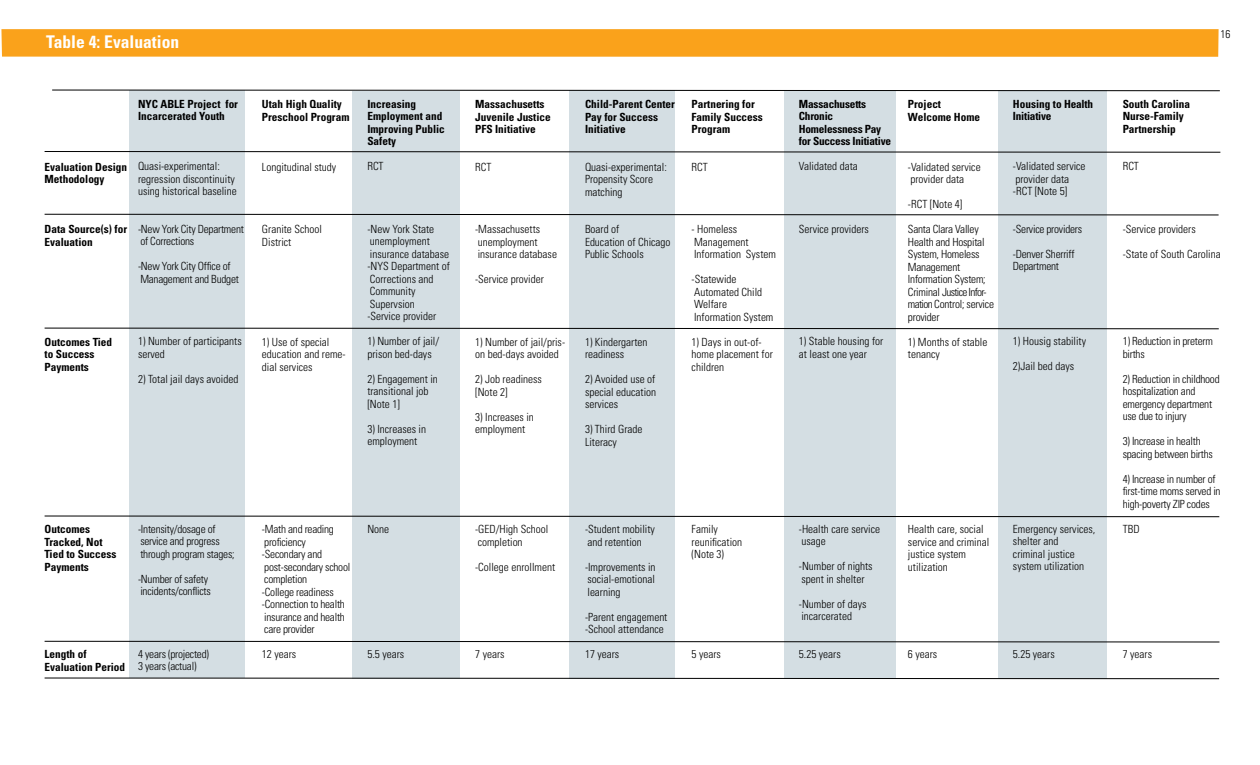
<style>
.page{position:relative;width:1260px;height:765px;background:#fff}
.page>*{position:absolute;margin:0;border:0;box-sizing:border-box;transform-origin:0 0}
.t1{font:700 condensed 17.5px "Univers";color:#fff}
.t2{font:300 condensed 11.25px/12.5px "Univers";color:#000}
.t3{font:300 condensed 11.25px/12.5px "Univers";letter-spacing:-.02em;color:#000}
.t4{font:700 condensed 11.25px/12.5px "Univers";color:#000}
.t5{font:700 condensed 11.25px/12.5px "Univers";letter-spacing:-.02em;color:#000}
</style>
<div class="page">
<div style="left:129px;top:90px;width:116px;height:588px;background:#d4dee3"></div>
<div style="left:353px;top:91px;width:107px;height:587px;background:#d4dee3"></div>
<div style="left:569px;top:91px;width:106px;height:588px;background:#d4dee3"></div>
<div style="left:785px;top:91px;width:111px;height:587px;background:#d4dee3"></div>
<div style="left:998px;top:91px;width:109px;height:588px;background:#d4dee3"></div>
<svg style="left:52px;top:89px;width:1168px;height:2px"></svg>
<svg style="left:44px;top:151px;width:1177px;height:2px"></svg>
<svg style="left:44px;top:214px;width:1175px;height:2px"></svg>
<svg style="left:44px;top:327px;width:1175px;height:2px"></svg>
<svg style="left:44px;top:515px;width:1176px;height:2px"></svg>
<svg style="left:44px;top:677px;width:1176px;height:2px"></svg>
<svg style="left:44px;top:641px;width:1176px;height:2px"></svg>
<svg style="left:1px;top:29px;width:1218px;height:28px"></svg>
<h1 class="t1" style="left:46px;top:31px;width:134px">Table 4: Evaluation</h1>
<p class="t4" style="left:138px;top:98px;width:102px">NYC ABLE Project for<br>Incarcerated Youth</p>
<p class="t4" style="left:45px;top:161px;width:84px">Evaluation Design<br>Methodology</p>
<p class="t4" style="left:45px;top:223px;width:84px">Data Source(s) for<br>Evaluation</p>
<p class="t2" style="left:138px;top:160px;width:100px">Quasi-experimental: regression discontinuity using historical baseline</p>
<p class="t3" style="left:138px;top:223px;width:107px">-New York City Department of Corrections</p>
<p class="t3" style="left:138px;top:260px;width:102px">-New York City Office of<br>Management and Budget</p>
<p class="t4" style="left:45px;top:336px;width:69px">Outcomes Tied to Success<br>Payments</p>
<p class="t2" style="left:138px;top:335px;width:105px">1) Number of participants served</p>
<p class="t2" style="left:138px;top:373px;width:102px">2) Total jail days avoided</p>
<p class="t4" style="left:262px;top:98px;width:89px">Utah High Quality<br>Preschool Program</p>
<p class="t2" style="left:262px;top:161px;width:76px">Longitudinal study</p>
<p class="t4" style="left:367px;top:98px;width:79px">Increasing<br>Employment and<br>Improving Public<br>Safety</p>
<p class="t2" style="left:367px;top:160px;width:18px">RCT</p>
<p class="t2" style="left:262px;top:223px;width:61px">Granite School<br>District</p>
<p class="t2" style="left:262px;top:336px;width:85px">1) Use of special education and reme&shy;dial services</p>
<p class="t2" style="left:367px;top:223px;width:84px">-New York State unemployment insurance database -NYS Department of<br>Corrections and<br>Community<br>Supervsion<br>-Service provider</p>
<p class="t2" style="left:367px;top:335px;width:73px">1) Number of jail/ prison bed-days</p>
<p class="t2" style="left:367px;top:373px;width:72px">2) Engagement in transitional job [Note 1]</p>
<p class="t2" style="left:367px;top:423px;width:60px">3) Increases in employment</p>
<p class="t4" style="left:475px;top:98px;width:77px">Massachusetts<br>Juvenile Justice<br>PFS Initiative</p>
<p class="t2" style="left:475px;top:160px;width:18px">RCT</p>
<p class="t2" style="left:475px;top:223px;width:83px">-Massachusetts unemployment insurance database</p>
<p class="t2" style="left:475px;top:273px;width:70px">-Service provider</p>
<p class="t2" style="left:475px;top:335px;width:91px">1) Number of jail/pris&shy;on bed-days avoided</p>
<p class="t2" style="left:475px;top:373px;width:68px">2) Job readiness [Note 2]</p>
<p class="t2" style="left:475px;top:410px;width:60px">3) Increases in employment</p>
<p class="t4" style="left:585px;top:98px;width:92px">Child-Parent Center<br>Pay for Success<br>Initiative</p>
<p class="t2" style="left:585px;top:161px;width:83px">Quasi-experimental:<br>Propensity Score matching</p>
<p class="t2" style="left:585px;top:223px;width:87px">Board of<br>Education of Chicago<br>Public Schools</p>
<p class="t2" style="left:585px;top:336px;width:64px">1) Kindergarten readiness</p>
<p class="t2" style="left:585px;top:373px;width:73px;text-align:justify">2) Avoided use of special education services</p>
<p class="t2" style="left:585px;top:423px;width:59px">3) Third Grade<br>Literacy</p>
<p class="t4" style="left:692px;top:98px;width:73px">Partnering for<br>Family Success<br>Program</p>
<p class="t2" style="left:692px;top:161px;width:18px">RCT</p>
<p class="t2" style="left:692px;top:223px;width:86px">- Homeless<br>Management<br>Information System</p>
<p class="t2" style="left:692px;top:273px;width:83px">-Statewide<br>Automated Child<br>Welfare<br>Information System</p>
<p class="t2" style="left:692px;top:336px;width:83px">1) Days in out-of&shy;home placement for children</p>
<p class="t5" style="left:799px;top:98px;width:94px">Massachusetts<br>Chronic<br>Homelessness Pay for Success Initiative</p>
<p class="t2" style="left:799px;top:160px;width:60px">Validated data</p>
<p class="t2" style="left:799px;top:223px;width:71px">Service providers</p>
<p class="t2" style="left:799px;top:335px;width:86px">1) Stable housing for at least one year</p>
<p class="t4" style="left:908px;top:98px;width:74px">Project<br>Welcome Home</p>
<p class="t2" style="left:908px;top:161px;width:74px">-Validated service provider data</p>
<p class="t2" style="left:908px;top:198px;width:56px">-RCT [Note 4]</p>
<p class="t3" style="left:908px;top:223px;width:88px">Santa Clara Valley<br>Health and Hospital<br>System, Homeless<br>Management<br>Information System;<br>Criminal Justice Infor&shy;mation Control; service provider</p>
<p class="t2" style="left:908px;top:336px;width:81px">1) Months of stable tenancy</p>
<p class="t5" style="left:1013px;top:98px;width:82px">Housing to Health<br>Initiative</p>
<p class="t2" style="left:1013px;top:160px;width:74px">-Validated service provider data -RCT [Note 5]</p>
<p class="t3" style="left:1013px;top:223px;width:71px">-Service providers</p>
<p class="t3" style="left:1013px;top:248px;width:63px">-Denver Sherriff<br>Department</p>
<p class="t2" style="left:1013px;top:335px;width:75px">1) Housig stability</p>
<p class="t2" style="left:1013px;top:360px;width:63px">2)Jail bed days</p>
<p class="t4" style="left:45px;top:523px;width:73px">Outcomes<br>Tracked, Not<br>Tied to Success<br>Payments</p>
<p class="t3" style="left:138px;top:523px;width:98px">-Intensity/dosage of service and progress through program stages;</p>
<p class="t3" style="left:138px;top:573px;width:74px">-Number of safety incidents/conflicts</p>
<p class="t4" style="left:45px;top:648px;width:82px">Length of<br>Evaluation Period</p>
<p class="t3" style="left:138px;top:648px;width:72px">4 years (projected)<br>3 years (actual)</p>
<p class="t3" style="left:262px;top:523px;width:90px">-Math and reading proficiency<br>-Secondary and post-secondary school completion<br>-College readiness -Connection to health insurance and health care provider</p>
<p class="t2" style="left:262px;top:648px;width:36px">12 years</p>
<p class="t2" style="left:367px;top:523px;width:23px">None</p>
<p class="t2" style="left:367px;top:648px;width:38px">5.5 years</p>
<p class="t2" style="left:475px;top:523px;width:75px">-GED/High School completion</p>
<p class="t2" style="left:475px;top:560px;width:81px">-College enrollment</p>
<p class="t2" style="left:475px;top:648px;width:31px">7 years</p>
<p class="t2" style="left:585px;top:523px;width:71px">-Student mobility and retention</p>
<p class="t2" style="left:585px;top:561px;width:72px;text-align:justify">-Improvements in social-emotional learning</p>
<p class="t2" style="left:585px;top:611px;width:84px">-Parent engagement -School attendance</p>
<p class="t2" style="left:585px;top:648px;width:36px">17 years</p>
<p class="t2" style="left:692px;top:523px;width:52px">Family reunification (Note 3)</p>
<p class="t2" style="left:692px;top:648px;width:31px">5 years</p>
<p class="t2" style="left:799px;top:523px;width:83px">-Health care service usage</p>
<p class="t2" style="left:799px;top:560px;width:75px">-Number of nights spent in shelter</p>
<p class="t2" style="left:799px;top:598px;width:69px">-Number of days incarcerated</p>
<p class="t2" style="left:799px;top:648px;width:43px">5.25 years</p>
<p class="t2" style="left:908px;top:523px;width:83px">Health care, social service and criminal justice system utilization</p>
<p class="t2" style="left:1013px;top:523px;width:84px">Emergency services, shelter and<br>criminal justice system utilization</p>
<p class="t2" style="left:908px;top:648px;width:31px">6 years</p>
<p class="t2" style="left:1013px;top:648px;width:43px">5.25 years</p>
<p class="t4" style="left:1123px;top:98px;width:69px">South Carolina<br>Nurse-Family<br>Partnership</p>
<p class="t2" style="left:1123px;top:160px;width:18px">RCT</p>
<p class="t2" style="left:1220px;top:28px;width:11px">16</p>
<p class="t2" style="left:1123px;top:223px;width:75px">-Service providers</p>
<p class="t2" style="left:1123px;top:248px;width:100px">-State of South Carolina</p>
<p class="t3" style="left:1123px;top:335px;width:92px">1) Reduction in preterm births</p>
<p class="t3" style="left:1123px;top:373px;width:99px">2) Reduction in childhood hospitalization and emergency department use due to injury</p>
<p class="t3" style="left:1123px;top:435px;width:92px">3) Increase in health spacing between births</p>
<p class="t3" style="left:1123px;top:473px;width:99px">4) Increase in number of first-time moms served in high-poverty ZIP codes</p>
<p class="t2" style="left:1123px;top:523px;width:18px">TBD</p>
<p class="t2" style="left:1123px;top:648px;width:31px">7 years</p>
</div>
